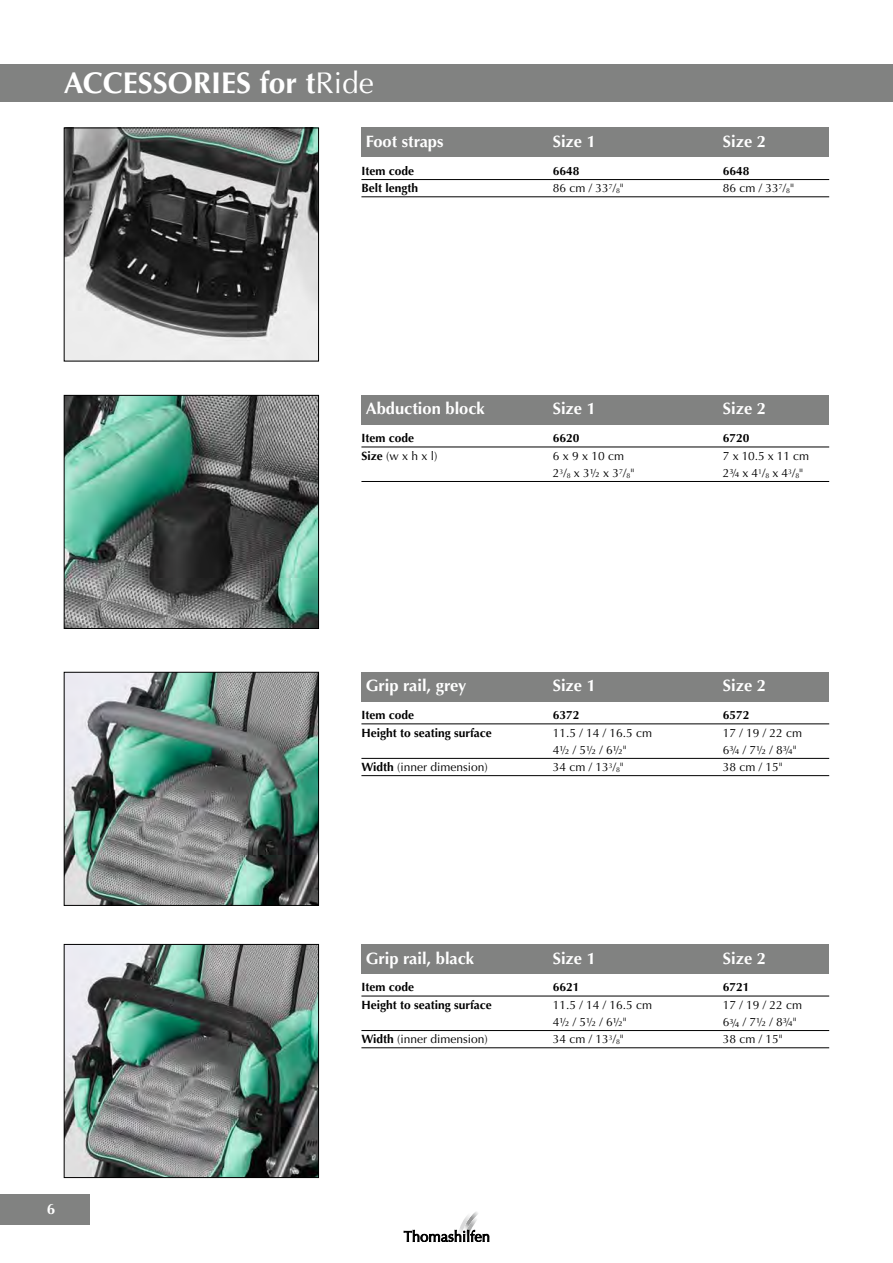
<style>
.page{position:relative;width:893px;height:1263px;background:#fff}
.page>*{position:absolute;margin:0;border:0;box-sizing:border-box;transform-origin:0 0}
.t1{font:700 30px "Optima";color:#fff}
.t2{font:700 16.5px "Optima";color:#fff}
.t3{font:700 15px "Optima";color:#fff}
.t4{font:12px "Optima";color:#000}
.t5{font:700 12px "Optima";color:#000}
.s1{font-weight:400}
.s2{font-weight:700}
</style>
<div class="page">
<div style="left:0;top:64px;width:893px;height:37px;background:#818281"></div>
<div style="left:0;top:1194px;width:89px;height:31px;background:#818281"></div>
<svg style="left:404px;top:1212px;width:85px;height:30px"></svg>
<img style="left:66px;top:130px;width:251px;height:229px">
<div style="left:64px;top:128px;width:255px;height:233px;border:1px solid #000"></div>
<div style="left:361px;top:128px;width:468px;height:29px;background:#818281"></div>
<hr style="left:361px;top:179px;width:468px;height:1px;background:#000">
<hr style="left:361px;top:196px;width:468px;height:1px;background:#000">
<img style="left:66px;top:397px;width:251px;height:230px">
<div style="left:64px;top:395px;width:255px;height:234px;border:1px solid #000"></div>
<div style="left:361px;top:395px;width:468px;height:30px;background:#818281"></div>
<hr style="left:361px;top:447px;width:468px;height:1px;background:#000">
<hr style="left:361px;top:481px;width:468px;height:1px;background:#000">
<img style="left:66px;top:946px;width:251px;height:230px">
<div style="left:64px;top:944px;width:255px;height:234px;border:1px solid #000"></div>
<div style="left:361px;top:944px;width:468px;height:30px;background:#818281"></div>
<hr style="left:361px;top:996px;width:468px;height:1px;background:#000">
<hr style="left:361px;top:1030px;width:468px;height:1px;background:#000">
<hr style="left:361px;top:1047px;width:468px;height:1px;background:#000">
<img style="left:66px;top:674px;width:251px;height:230px">
<div style="left:64px;top:672px;width:255px;height:234px;border:1px solid #000"></div>
<div style="left:361px;top:672px;width:468px;height:30px;background:#818281"></div>
<hr style="left:361px;top:723px;width:468px;height:1px;background:#000">
<hr style="left:361px;top:758px;width:468px;height:1px;background:#000">
<hr style="left:361px;top:775px;width:468px;height:1px;background:#000">
<h1 class="t1" style="left:64px;top:65px;width:312px">Accessori es for t<span class="s1">Ride</span></h1>
<h2 class="t2" style="left:366px;top:132px;width:79px">Foot straps</h2>
<h2 class="t2" style="left:553px;top:132px;width:45px">Size 1</h2>
<h2 class="t2" style="left:723px;top:132px;width:45px">Size 2</h2>
<p class="t5" style="left:361px;top:164px;width:54px">Item code</p>
<p class="t5" style="left:553px;top:164px;width:28px">6648</p>
<p class="t5" style="left:723px;top:164px;width:28px">6648</p>
<p class="t5" style="left:361px;top:181px;width:58px">Belt length</p>
<p class="t4" style="left:553px;top:181px;width:73px">86 cm / 33<sup>7</sup>/<sub>8</sub>"</p>
<p class="t4" style="left:723px;top:181px;width:73px">86 cm / 33<sup>7</sup>/<sub>8</sub>"</p>
<p class="t3" style="left:47px;top:1200px;width:10px">6</p>
<h2 class="t2" style="left:366px;top:399px;width:121px">Abduction block</h2>
<h2 class="t2" style="left:553px;top:399px;width:45px">Size 1</h2>
<h2 class="t2" style="left:723px;top:399px;width:45px">Size 2</h2>
<p class="t5" style="left:361px;top:431px;width:54px">Item code</p>
<p class="t5" style="left:553px;top:431px;width:28px">6620</p>
<p class="t5" style="left:723px;top:431px;width:28px">6720</p>
<p class="t4" style="left:361px;top:449px;width:78px"><span class="s2">Size</span> (w x h x l)</p>
<p class="t4" style="left:553px;top:449px;width:73px">6 x 9 x 10 cm</p>
<p class="t4" style="left:723px;top:449px;width:88px">7 x 10.5 x 11 cm</p>
<p class="t4" style="left:553px;top:466px;width:83px">2<sup>3</sup>/<sub>8</sub> x 3½ x 3<sup>7</sup>/<sub>8</sub>"</p>
<p class="t4" style="left:723px;top:466px;width:82px">2¾ x 4<sup>1</sup>/<sub>8</sub> x 4<sup>3</sup>/<sub>8</sub>"</p>
<h2 class="t2" style="left:366px;top:676px;width:102px">Grip rail, grey</h2>
<h2 class="t2" style="left:553px;top:676px;width:45px">Size 1</h2>
<h2 class="t2" style="left:723px;top:676px;width:45px">Size 2</h2>
<p class="t5" style="left:361px;top:708px;width:54px">Item code</p>
<p class="t5" style="left:553px;top:708px;width:28px">6372</p>
<p class="t5" style="left:723px;top:708px;width:28px">6572</p>
<p class="t5" style="left:361px;top:725px;width:132px">Height to seating surface</p>
<p class="t4" style="left:553px;top:725px;width:101px">11.5 / 14 / 16.5 cm</p>
<p class="t4" style="left:723px;top:725px;width:81px">17 / 19 / 22 cm</p>
<p class="t4" style="left:553px;top:743px;width:76px">4½ / 5½ / 6½"</p>
<p class="t4" style="left:723px;top:743px;width:76px">6¾ / 7½ / 8¾"</p>
<p class="t4" style="left:361px;top:760px;width:128px"><span class="s2">Width</span> (inner dimension)</p>
<p class="t4" style="left:553px;top:760px;width:73px">34 cm / 13<sup>3</sup>/<sub>8</sub>"</p>
<p class="t4" style="left:723px;top:760px;width:62px">38 cm / 15"</p>
<h2 class="t2" style="left:366px;top:948px;width:110px">Grip rail, black</h2>
<h2 class="t2" style="left:553px;top:948px;width:45px">Size 1</h2>
<h2 class="t2" style="left:723px;top:948px;width:45px">Size 2</h2>
<p class="t5" style="left:361px;top:980px;width:54px">Item code</p>
<p class="t5" style="left:553px;top:980px;width:28px">6621</p>
<p class="t5" style="left:723px;top:980px;width:28px">6721</p>
<p class="t5" style="left:361px;top:997px;width:132px">Height to seating surface</p>
<p class="t4" style="left:553px;top:998px;width:101px">11.5 / 14 / 16.5 cm</p>
<p class="t4" style="left:723px;top:998px;width:81px">17 / 19 / 22 cm</p>
<p class="t4" style="left:553px;top:1015px;width:76px">4½ / 5½ / 6½"</p>
<p class="t4" style="left:723px;top:1015px;width:76px">6¾ / 7½ / 8¾"</p>
<p class="t4" style="left:361px;top:1032px;width:128px"><span class="s2">Width</span> (inner dimension)</p>
<p class="t4" style="left:553px;top:1032px;width:73px">34 cm / 13<sup>3</sup>/<sub>8</sub>"</p>
<p class="t4" style="left:723px;top:1032px;width:62px">38 cm / 15"</p>
</div>
